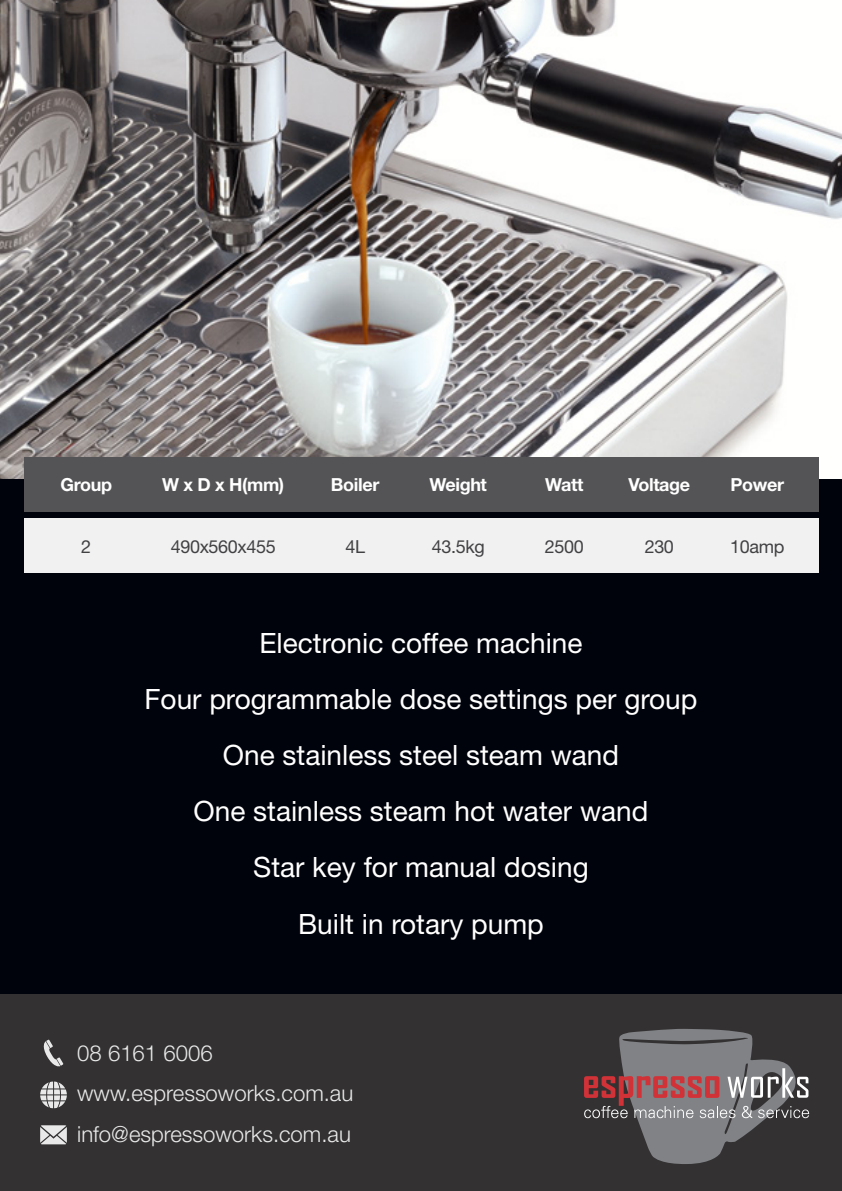
<style>
.page{position:relative;width:842px;height:1191px;background:#fff}
.page>*{position:absolute;margin:0;border:0;box-sizing:border-box;transform-origin:0 0}
.t1{font:28px/56px "Helvetica Neue";color:#fff;text-align:center}
.t2{font:300 22.2px "Helvetica Neue";color:#e9e9ea}
.t3{font:700 18px "Helvetica Neue";letter-spacing:-.02em;color:#fff}
.t4{font:18px "Helvetica Neue";letter-spacing:-.02em;color:#414042}
</style>
<div class="page">
<img style="left:0;top:0;width:842px;height:479px">
<div style="left:0;top:479px;width:842px;height:712px;background:#00030b"></div>
<div style="left:0;top:994px;width:842px;height:197px;background:#333132"></div>
<svg style="left:40px;top:1081px;width:27px;height:27px"></svg>
<svg style="left:43px;top:1039px;width:20px;height:28px"></svg>
<svg style="left:40px;top:1125px;width:27px;height:19px"></svg>
<svg style="left:584px;top:1028px;width:225px;height:136px"></svg>
<div style="left:24px;top:457px;width:794px;height:55px;background:#545456"></div>
<div style="left:24px;top:518px;width:794px;height:54px;background:#f1f1f2"></div>
<p class="t3" style="left:60px;top:473px;width:53px">Group</p>
<p class="t3" style="left:162px;top:473px;width:123px">W x D x H(mm)</p>
<p class="t3" style="left:331px;top:473px;width:50px">Boiler</p>
<p class="t3" style="left:429px;top:473px;width:59px">Weight</p>
<p class="t3" style="left:545px;top:473px;width:40px">Watt</p>
<p class="t3" style="left:628px;top:473px;width:63px">Voltage</p>
<p class="t3" style="left:730px;top:473px;width:55px">Power</p>
<p class="t4" style="left:81px;top:536px;width:12px">2</p>
<p class="t4" style="left:345px;top:536px;width:21px">4L</p>
<p class="t4" style="left:171px;top:536px;width:107px">490x560x455</p>
<p class="t4" style="left:432px;top:536px;width:54px">43.5kg</p>
<p class="t4" style="left:545px;top:536px;width:40px">2500</p>
<p class="t4" style="left:645px;top:536px;width:31px">230</p>
<p class="t4" style="left:730px;top:536px;width:56px">10amp</p>
<p class="t1" style="left:145px;top:615px;width:554px">Electronic coffee machine<br>Four programmable dose settings per group<br>One stainless steel steam wand<br>One stainless steam hot water wand<br>Star key for manual dosing<br>Built in rotary pump</p>
<p class="t2" style="left:77px;top:1039px;width:137px">08 6161 6006</p>
<p class="t2" style="left:77px;top:1079px;width:278px">www.espressoworks.com.au</p>
<p class="t2" style="left:77px;top:1120px;width:275px">info@espressoworks.com.au</p>
</div>
